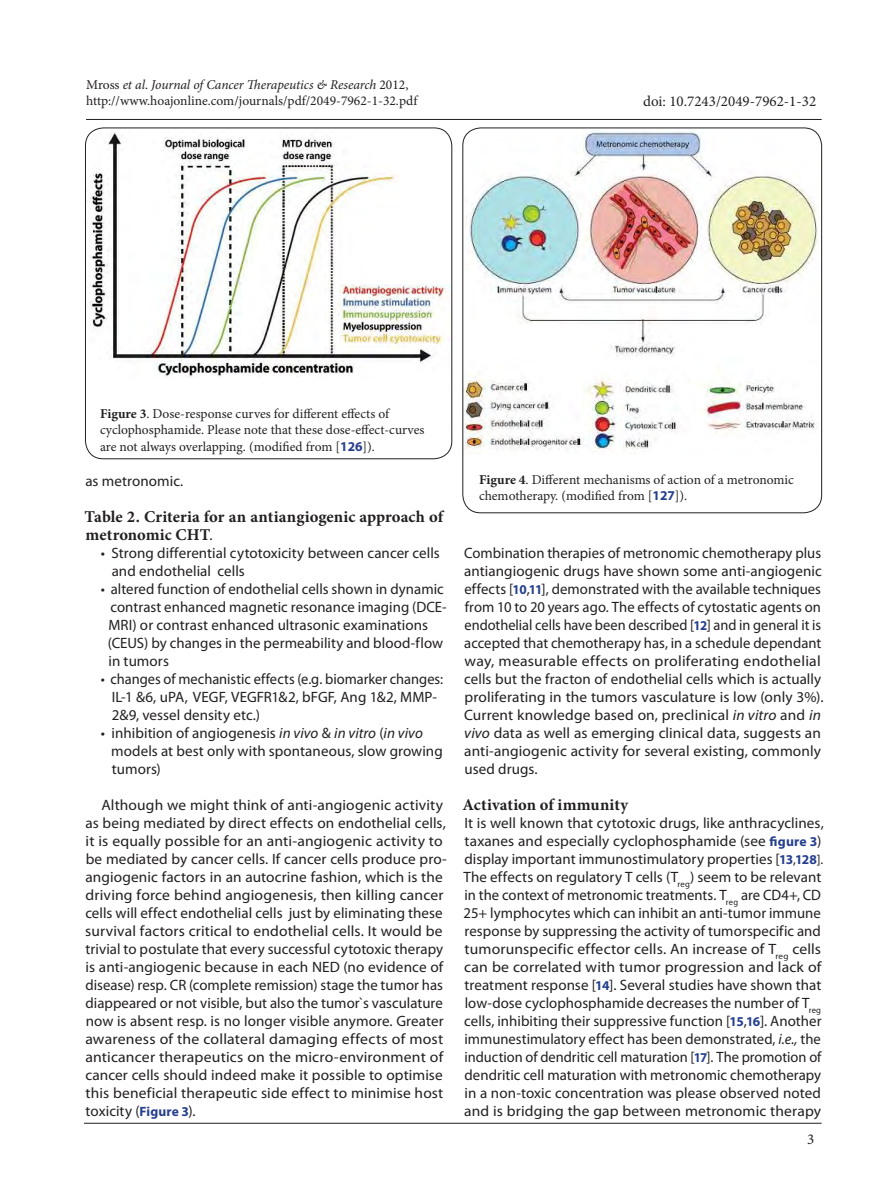
<style>
.page{position:relative;width:893px;height:1191px;background:#fff}
.page>*{position:absolute;margin:0;border:0;box-sizing:border-box;transform-origin:0 0}
.t1{font:700 16.5px/18px "Minion Pro";letter-spacing:.005em;color:#231f20}
.t2{font:15px/18px "Myriad Pro";letter-spacing:.005em;color:#231f20}
.t3{font:15px/18px "Myriad Pro";letter-spacing:.005em;color:#231f20;scale:.96 1}
.t4{font:15px "Minion Pro";color:#231f20}
.t5{font:13.5px/16.2px "Minion Pro";color:#231f20}
.s1{font-style:italic}
.s2{font-weight:700}
.s3{font-family:"Myriad Pro";font-weight:700;color:#253f8e}
.s4{font-family:"Myriad Pro";font-weight:400;font-size:15px}
.s5{font-weight:700;font-size:13.5px;color:#253f8e}
.s6{font-size:13.5px}
</style>
<div class="page">
<hr style="left:86px;top:119px;width:736px;height:1px;background:#231f20">
<hr style="left:84px;top:1122px;width:738px;height:1px;background:#231f20">
<img style="left:85px;top:128px;width:367px;height:250px">
<div style="left:85px;top:128px;width:367px;height:331px;border:1px solid #231f20;border-radius:18px"></div>
<img style="left:463px;top:128px;width:359px;height:324px">
<div style="left:462px;top:128px;width:360px;height:385px;border:1px solid #231f20;border-radius:18px"></div>
<p class="t5" style="left:86px;top:76px;width:333px">Mross <span class="s1">et al</span>. <span class="s1">Journal of Cancer Therapeutics &amp; Research</span> 2012, http://www.hoajonline.com/journals/pdf/2049-7962-1-32.pdf</p>
<p class="t4" style="left:643px;top:91px;width:175px">doi: 10.7243/2049-7962-1-32</p>
<p class="t5" style="left:100px;top:406px;width:326px"><span class="s2">Figure 3</span>. Dose-response curves for different effects of cyclophosphamide. Please note that these dose-effect-curves are not always overlapping. (modified from [<span class="s3">126</span>]).</p>
<p class="t2" style="left:85px;top:472px;width:99px">as metronomic.</p>
<p class="t1" style="left:85px;top:508px;width:360px">Table 2. Criteria for an antiangiogenic approach of metronomic CHT<span class="s4">.</span></p>
<p class="t2" style="left:112px;top:544px;width:330px;text-indent:-11px">• Strong differential cytotoxicity between cancer cells and endothelial cells</p>
<p class="t2" style="left:108px;top:580px;width:341px;text-indent:-7px">• altered function of endothelial cells shown in dynamic contrast enhanced magnetic resonance imaging (DCE-MRI) or contrast enhanced ultrasonic examinations (CEUS) by changes in the permeability and blood-flow in tumors</p>
<p class="t3" style="left:112px;top:670px;width:347px;text-indent:-11px">• changes of mechanistic effects (e.g. biomarker changes:<br>IL-1 &amp;6, uPA, VEGF, VEGFR1&amp;2, bFGF, Ang 1&amp;2, MMP-<br>2&amp;9, vessel density etc.)</p>
<p class="t2" style="left:111px;top:724px;width:333px;text-indent:-10px">• inhibition of angiogenesis <span class="s1">in vivo</span> &amp; <span class="s1">in vitro</span> (<span class="s1">in vivo </span>models at best only with spontaneous, slow growing tumors)</p>
<p class="t2" style="left:85px;top:796px;width:363px;text-indent:16px">Although we might think of anti-angiogenic activity as being mediated by direct effects on endothelial cells, it is equally possible for an anti-angiogenic activity to be mediated by cancer cells. If cancer cells produce pro&shy;angiogenic factors in an autocrine fashion, which is the driving force behind angiogenesis, then killing cancer cells will effect endothelial cells just by eliminating these survival factors critical to endothelial cells. It would be trivial to postulate that every successful cytotoxic therapy is anti-angiogenic because in each NED (no evidence of disease) resp. CR (complete remission) stage the tumor has diappeared or not visible, but also the tumor`s vasculature now is absent resp. is no longer visible anymore. Greater awareness of the collateral damaging effects of most anticancer therapeutics on the micro-environment of cancer cells should indeed make it possible to optimise this beneficial therapeutic side effect to minimise host toxicity (<span class="s5">Figure 3</span>).</p>
<p class="t5" style="left:479px;top:471px;width:316px"><span class="s2">Figure 4</span>. Different mechanisms of action of a metronomic chemotherapy. (modified from [<span class="s3">127</span>]).</p>
<p class="t2" style="left:464px;top:544px;width:361px">Combination therapies of metronomic chemotherapy plus antiangiogenic drugs have shown some anti-angiogenic effects [<span class="s5">10</span>,<span class="s5">11</span>], demonstrated with the available techniques from 10 to 20 years ago. The effects of cytostatic agents on endothelial cells have been described [<span class="s5">12</span>] and in general it is accepted that chemotherapy has, in a schedule dependant way, measurable effects on proliferating endothelial cells but the fracton of endothelial cells which is actually proliferating in the tumors vasculature is low (only 3%).<br>Current knowledge based on, preclinical <span class="s1">in vitro</span> and <span class="s1">in vivo</span> data as well as emerging clinical data, suggests an anti-angiogenic activity for several existing, commonly used drugs.</p>
<p class="t1" style="left:462px;top:796px;width:167px">Activation of immunity</p>
<p class="t2" style="left:463px;top:814px;width:362px">It is well known that cytotoxic drugs, like anthracyclines, taxanes and especially cyclophosphamide (see <span class="s5">figure 3</span>) display important immunostimulatory properties [<span class="s5">13</span><span class="s6">,</span><span class="s5">128</span><span class="s6">].<br></span>The effects on regulatory T cells (T<sub>reg</sub>) seem to be relevant in the context of metronomic treatments. T<sub>reg</sub> are CD4+, CD 25+ lymphocytes which can inhibit an anti-tumor immune response by suppressing the activity of tumorspecific and tumorunspecific effector cells. An increase of T<sub>reg</sub> cells can be correlated with tumor progression and lack of treatment response [<span class="s5">14</span>]. Several studies have shown that low-dose cyclophosphamide decreases the number of T<sub>reg </sub>cells, inhibiting their suppressive function [<span class="s5">15</span>,<span class="s5">16</span>]. Another immunestimulatory effect has been demonstrated, <span class="s1">i.e.,</span> the induction of dendritic cell maturation [<span class="s5">17</span>]. The promotion of dendritic cell maturation with metronomic chemotherapy in a non-toxic concentration was please observed noted and is bridging the gap between metronomic therapy</p>
<p class="t4" style="left:807px;top:1129px;width:9px">3</p>
</div>
